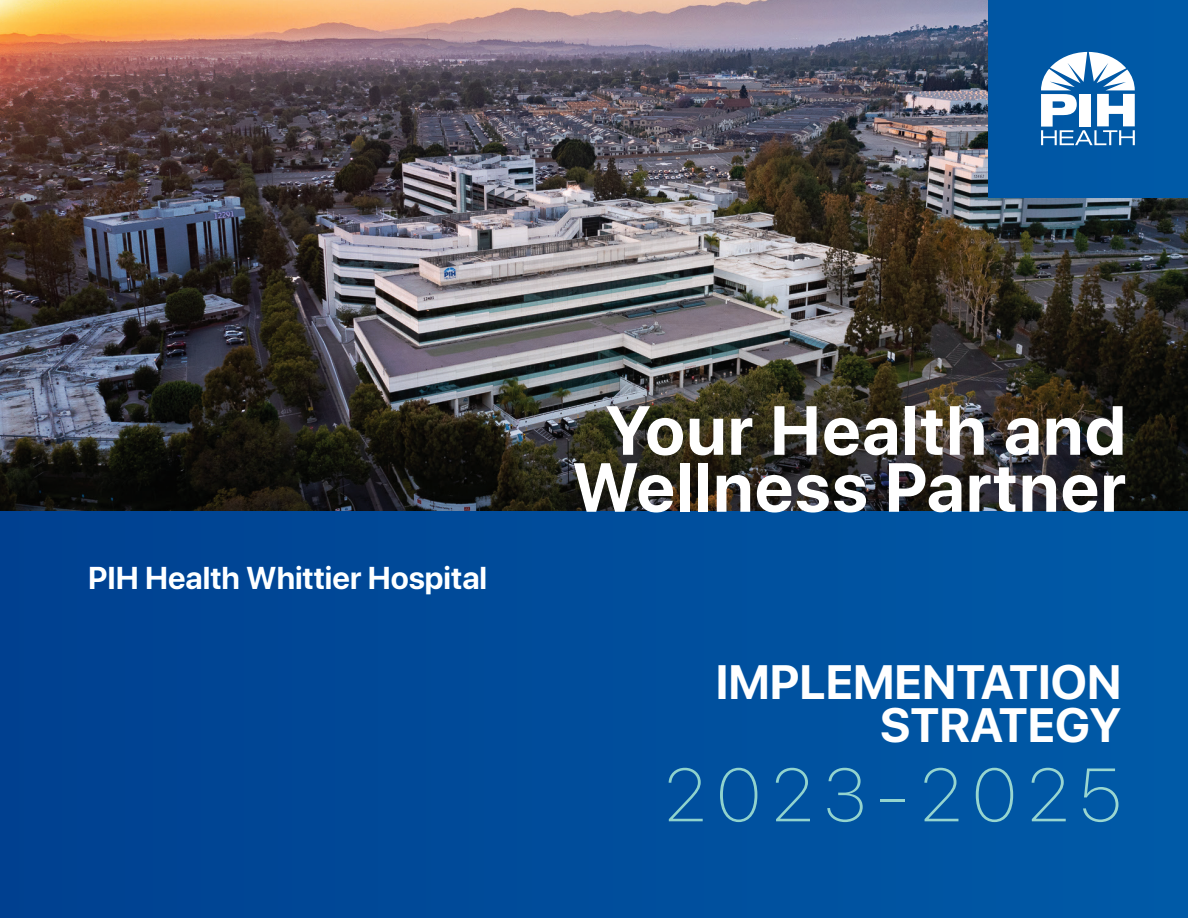
<style>
.page{position:relative;width:1188px;height:918px;background:#fff}
.page>*{position:absolute;margin:0;border:0;box-sizing:border-box;transform-origin:0 0}
.t1{font:100 75px "SF Pro Display";letter-spacing:.145em;color:#9cd7d2}
.t2{font:700 69px/57px "SF Pro Display";letter-spacing:.025em;color:#fff;text-align:center}
.t3{font:700 48px/43.5px "SF Pro Display";color:#fff;text-align:right}
.t4{font:700 31.5px "SF Pro Display";color:#fff}
</style>
<div class="page">
<img style="left:0;top:0;width:1188px;height:918px">
<p class="t4" style="left:88px;top:555px;width:401px">PIH Health Whittier Hospital</p>
<p class="t2" style="left:572px;top:400px;width:555px">Your Health and<br>Wellness Partner</p>
<p class="t3" style="left:716px;top:658px;width:407px">IMPLEMENTATION<br>STRATEGY</p>
<p class="t1" style="left:664px;top:743px;width:459px">2023-2025</p>
</div>
